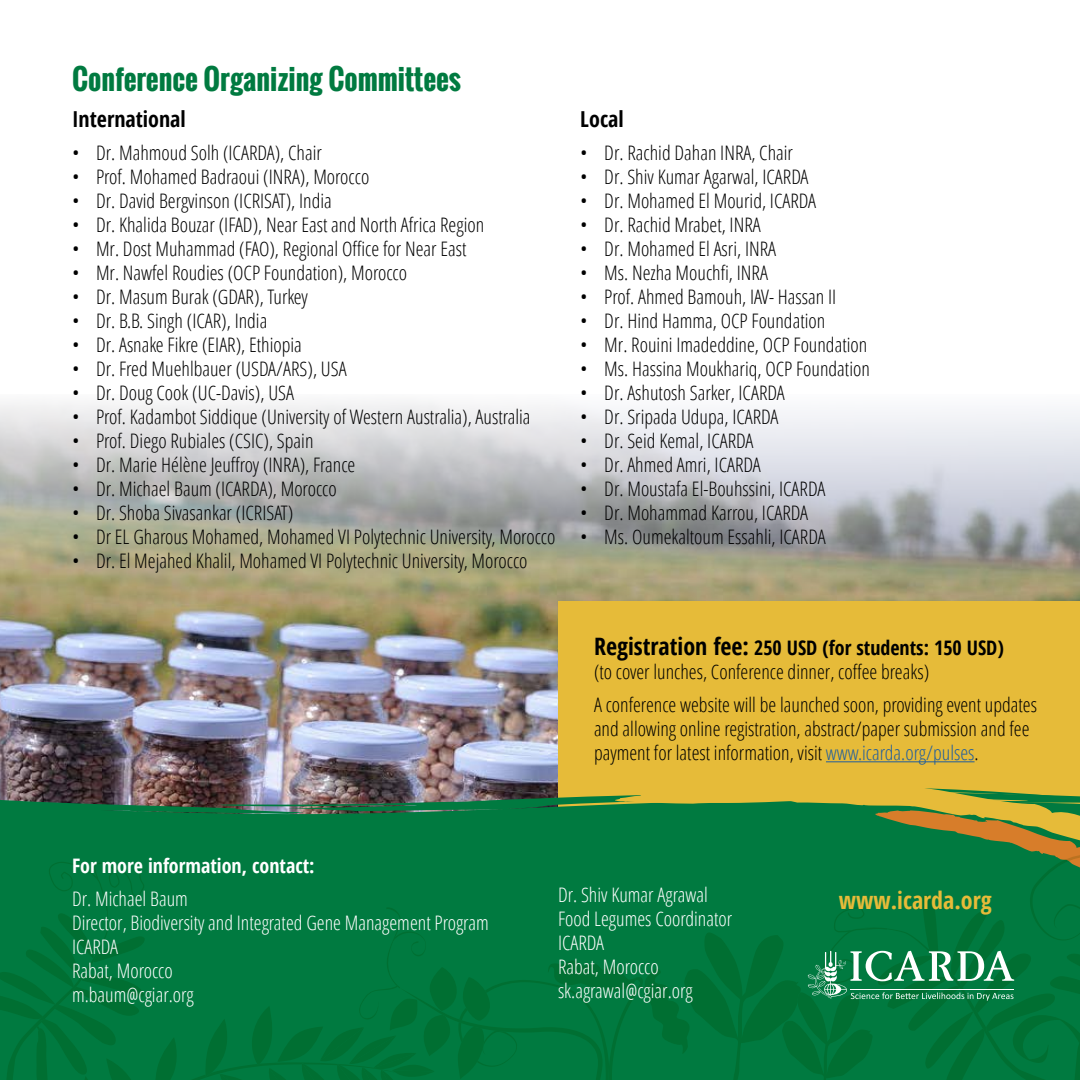
<style>
.page{position:relative;width:1080px;height:1080px;background:#fff}
.page>*{position:absolute;margin:0;border:0;box-sizing:border-box;transform-origin:0 0}
.t1{font:700 28px "Oswald";color:#007a40}
.t2{font:700 condensed 24px "Open Sans";color:#e6bb39}
.t3{font:700 condensed 22px "Open Sans";color:#000}
.t4{font:300 condensed 20px/24px "Open Sans";color:#000}
.t5{font:300 condensed 20px/24px "Open Sans";color:#fff}
.t6{font:700 condensed 20px "Open Sans";color:#fff}
.s1{font-weight:700;font-size:24px}
.s2{font-weight:700}
.s3{color:#215e9e}
</style>
<div class="page">
<img style="left:0;top:401px;width:1080px;height:385px">
<div style="left:558px;top:601px;width:522px;height:211px;background:#e6bb39"></div>
<hr style="left:826px;top:761px;width:149px;height:1px;background:#215e9e">
<svg style="left:0;top:786px;width:1080px;height:294px;background:#0f7a40"></svg>
<h1 class="t1" style="left:72px;top:58px;width:390px">CONFERENCE ORGANIZING COMMITTEES</h1>
<p class="t3" style="left:72px;top:103px;width:115px">International</p>
<p class="t4" style="left:72px;top:140px;width:251px">• Dr. Mahmoud Solh (ICARDA), Chair</p>
<p class="t4" style="left:72px;top:164px;width:299px">• Prof. Mohamed Badraoui (INRA), Morocco</p>
<p class="t4" style="left:72px;top:188px;width:261px">• Dr. David Bergvinson (ICRISAT), India</p>
<p class="t4" style="left:72px;top:212px;width:414px">• Dr. Khalida Bouzar (IFAD), Near East and North Africa Region</p>
<p class="t4" style="left:72px;top:236px;width:396px">• Mr. Dost Muhammad (FAO), Regional Office for Near East</p>
<p class="t4" style="left:72px;top:260px;width:337px">• Mr. Nawfel Roudies (OCP Foundation), Morocco</p>
<p class="t4" style="left:72px;top:284px;width:237px">• Dr. Masum Burak (GDAR), Turkey</p>
<p class="t4" style="left:72px;top:308px;width:197px">• Dr. B.B. Singh (ICAR), India</p>
<p class="t4" style="left:72px;top:332px;width:231px">• Dr. Asnake Fikre (EIAR), Ethiopia</p>
<p class="t4" style="left:72px;top:356px;width:276px">• Dr. Fred Muehlbauer (USDA/ARS), USA</p>
<p class="t4" style="left:72px;top:380px;width:224px">• Dr. Doug Cook (UC-Davis), USA</p>
<p class="t4" style="left:72px;top:404px;width:460px">• Prof. Kadambot Siddique (University of Western Australia), Australia</p>
<p class="t4" style="left:72px;top:428px;width:243px">• Prof. Diego Rubiales (CSIC), Spain</p>
<p class="t4" style="left:72px;top:452px;width:285px">• Dr. Marie Hélène Jeuffroy (INRA), France</p>
<p class="t4" style="left:72px;top:476px;width:266px">• Dr. Michael Baum (ICARDA), Morocco</p>
<p class="t4" style="left:72px;top:500px;width:223px">• Dr. Shoba Sivasankar (ICRISAT)</p>
<p class="t4" style="left:72px;top:524px;width:485px">• Dr EL Gharous Mohamed, Mohamed VI Polytechnic University, Morocco</p>
<p class="t4" style="left:72px;top:548px;width:457px">• Dr. El Mejahed Khalil, Mohamed VI Polytechnic University, Morocco</p>
<p class="t3" style="left:580px;top:104px;width:45px">Local</p>
<p class="t4" style="left:580px;top:141px;width:214px">• Dr. Rachid Dahan INRA, Chair</p>
<p class="t4" style="left:580px;top:165px;width:230px">• Dr. Shiv Kumar Agarwal, ICARDA</p>
<p class="t4" style="left:580px;top:189px;width:237px">• Dr. Mohamed El Mourid, ICARDA</p>
<p class="t4" style="left:580px;top:213px;width:182px">• Dr. Rachid Mrabet, INRA</p>
<p class="t4" style="left:580px;top:237px;width:197px">• Dr. Mohamed El Asri, INRA</p>
<p class="t4" style="left:580px;top:261px;width:189px">• Ms. Nezha Mouchfi, INRA</p>
<p class="t4" style="left:580px;top:285px;width:257px">• Prof. Ahmed Bamouh, IAV- Hassan II</p>
<p class="t4" style="left:580px;top:309px;width:246px">• Dr. Hind Hamma, OCP Foundation</p>
<p class="t4" style="left:580px;top:333px;width:288px">• Mr. Rouini Imadeddine, OCP Foundation</p>
<p class="t4" style="left:580px;top:357px;width:291px">• Ms. Hassina Moukhariq, OCP Foundation</p>
<p class="t4" style="left:580px;top:381px;width:206px">• Dr. Ashutosh Sarker, ICARDA</p>
<p class="t4" style="left:580px;top:405px;width:200px">• Dr. Sripada Udupa, ICARDA</p>
<p class="t4" style="left:580px;top:429px;width:175px">• Dr. Seid Kemal, ICARDA</p>
<p class="t4" style="left:580px;top:453px;width:182px">• Dr. Ahmed Amri, ICARDA</p>
<p class="t4" style="left:580px;top:477px;width:246px">• Dr. Moustafa El-Bouhssini, ICARDA</p>
<p class="t4" style="left:580px;top:501px;width:229px">• Dr. Mohammad Karrou, ICARDA</p>
<p class="t4" style="left:580px;top:525px;width:247px">• Ms. Oumekaltoum Essahli, ICARDA</p>
<p class="t4" style="left:594px;top:635px;width:411px"><span class="s1">Registration fee:</span> <span class="s2">250 USD (for students: 150 USD) </span>(to cover lunches, Conference dinner, coffee breaks)</p>
<p class="t4" style="left:594px;top:692px;width:445px">A conference website will be launched soon, providing event updates and allowing online registration, abstract/paper submission and fee payment for latest information, visit <span class="s3">www.icarda.org/pulses</span>.</p>
<p class="t6" style="left:72px;top:851px;width:244px">For more information, contact:</p>
<p class="t5" style="left:72px;top:886px;width:418px">Dr. Michael Baum<br>Director, Biodiversity and Integrated Gene Management Program<br>ICARDA<br>Rabat, Morocco<br>m.baum@cgiar.org</p>
<p class="t5" style="left:558px;top:882px;width:176px">Dr. Shiv Kumar Agrawal<br>Food Legumes Coordinator<br>ICARDA<br>Rabat, Morocco sk.agrawal@cgiar.org</p>
<p class="t2" style="left:839px;top:883px;width:154px">www.icarda.org</p>
</div>
